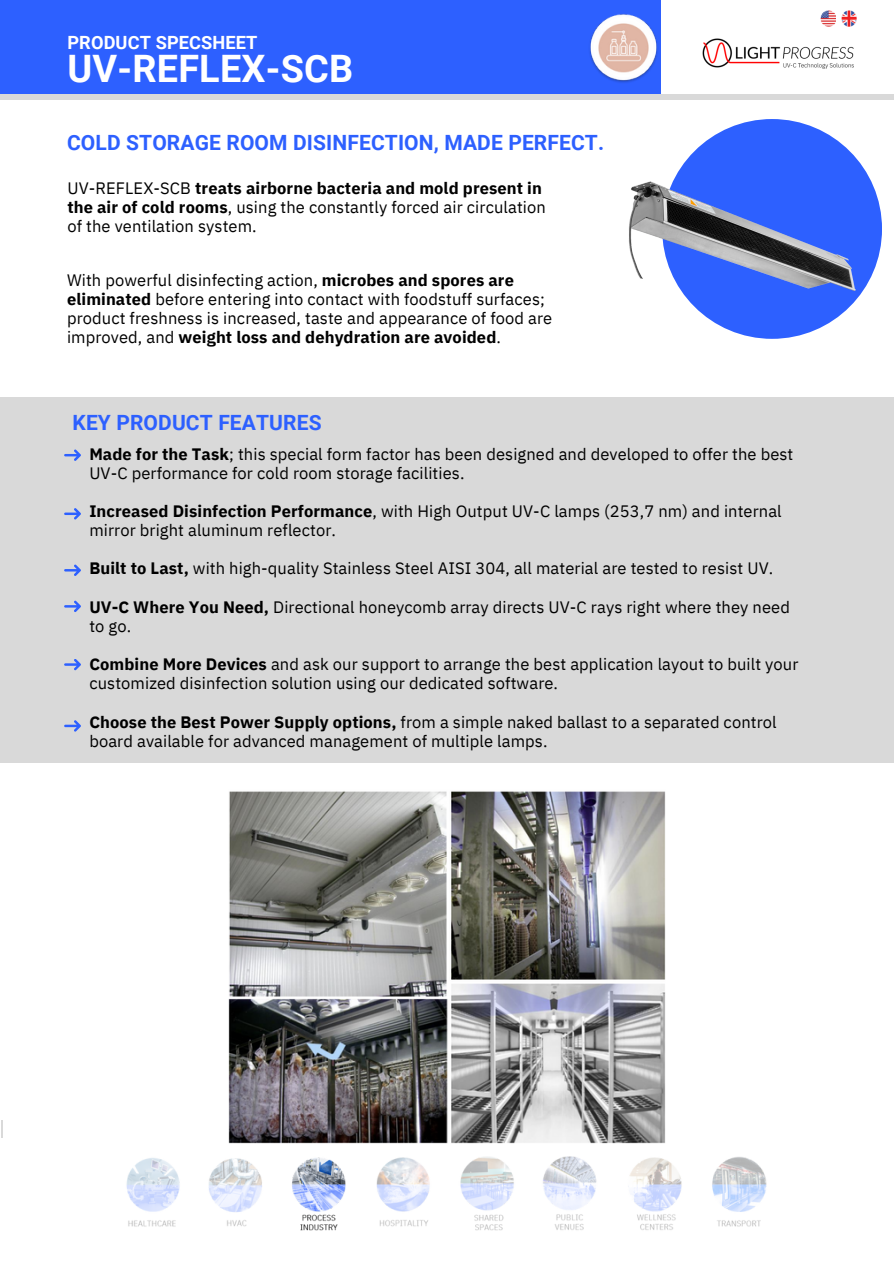
<style>
.page{position:relative;width:894px;height:1264px;background:#fff}
.page>*{position:absolute;margin:0;border:0;box-sizing:border-box;transform-origin:0 0}
.t1{font:700 37.8px "Roboto";letter-spacing:.005em;color:#fff}
.t2{font:700 21px "Roboto";letter-spacing:.005em;color:#2d60ff}
.t3{font:700 18.15px "Roboto";letter-spacing:.005em;color:#fff}
.t4{font:16.5px/19.2px "IBM Plex Sans";letter-spacing:.005em;color:#000}
.s1{font-weight:700}
</style>
<div class="page">
<svg style="left:1px;top:1120px;width:2px;height:18px"></svg>
<div style="left:662px;top:119px;width:219px;height:220px;background:#2d60ff;border-radius:50%"></div>
<div style="left:0;top:0;width:660px;height:96px;background:#2d60ff"></div>
<div style="left:0;top:94px;width:893px;height:6px;background:#d9d9d9"></div>
<img style="left:820px;top:11px;width:14px;height:15px">
<img style="left:841px;top:11px;width:15px;height:15px">
<div style="left:0;top:397px;width:893px;height:366px;background:#d9d9d9"></div>
<svg style="left:64px;top:449px;width:17px;height:12px"></svg>
<svg style="left:64px;top:508px;width:17px;height:11px"></svg>
<svg style="left:64px;top:564px;width:17px;height:12px"></svg>
<svg style="left:64px;top:601px;width:17px;height:11px"></svg>
<svg style="left:64px;top:659px;width:17px;height:11px"></svg>
<svg style="left:64px;top:720px;width:17px;height:11px"></svg>
<img style="left:629px;top:167px;width:242px;height:138px">
<img style="left:702px;top:38px;width:152px;height:31px">
<img style="left:228px;top:791px;width:437px;height:352px">
<img style="left:589px;top:14px;width:69px;height:69px">
<img style="left:292px;top:1157px;width:54px;height:74px">
<svg style="left:376px;top:1156px;width:391px;height:75px"></svg>
<svg style="left:126px;top:1158px;width:136px;height:69px"></svg>
<p class="t3" style="left:67px;top:32px;width:191px">PRODUCT SPECSHEET</p>
<p class="t1" style="left:67px;top:47px;width:287px">UV-REFLEX-SCB</p>
<p class="t2" style="left:67px;top:130px;width:538px">COLD STORAGE ROOM DISINFECTION, MADE PERFECT.</p>
<p class="t4" style="left:67px;top:178px;width:480px">UV-REFLEX-SCB <span class="s1">treats airborne bacteria and mold present in the air of cold rooms</span>, using the constantly forced air circulation of the ventilation system.</p>
<p class="t4" style="left:67px;top:270px;width:486px">With powerful disinfecting action, <span class="s1">microbes and spores are eliminated</span> before entering into contact with foodstuff surfaces; product freshness is increased, taste and appearance of food are improved, and <span class="s1">weight loss and dehydration are avoided</span>.</p>
<p class="t2" style="left:72px;top:411px;width:250px">KEY PRODUCT FEATURES</p>
<h1 class="t4" style="left:89px;top:444px;width:705px"><span class="s1">Made for the Task</span>; this special form factor has been designed and developed to offer the best<br>UV-C performance for cold room storage facilities.</h1>
<p class="t4" style="left:89px;top:501px;width:693px"><span class="s1">Increased Disinfection Performance</span>, with High Output UV-C lamps (253,7 nm) and internal mirror bright aluminum reflector.</p>
<p class="t4" style="left:89px;top:558px;width:685px"><span class="s1">Built to Last,</span> with high-quality Stainless Steel AISI 304, all material are tested to resist UV.</p>
<p class="t4" style="left:89px;top:597px;width:702px"><span class="s1">UV-C Where You Need,</span> Directional honeycomb array directs UV-C rays right where they need to go.</p>
<h1 class="t4" style="left:89px;top:654px;width:710px"><span class="s1">Combine More Devices</span> and ask our support to arrange the best application layout to built your customized disinfection solution using our dedicated software.</h1>
<p class="t4" style="left:89px;top:711px;width:688px"><span class="s1">Choose the Best Power Supply options,</span> from a simple naked ballast to a separated control board available for advanced management of multiple lamps.</p>
</div>
